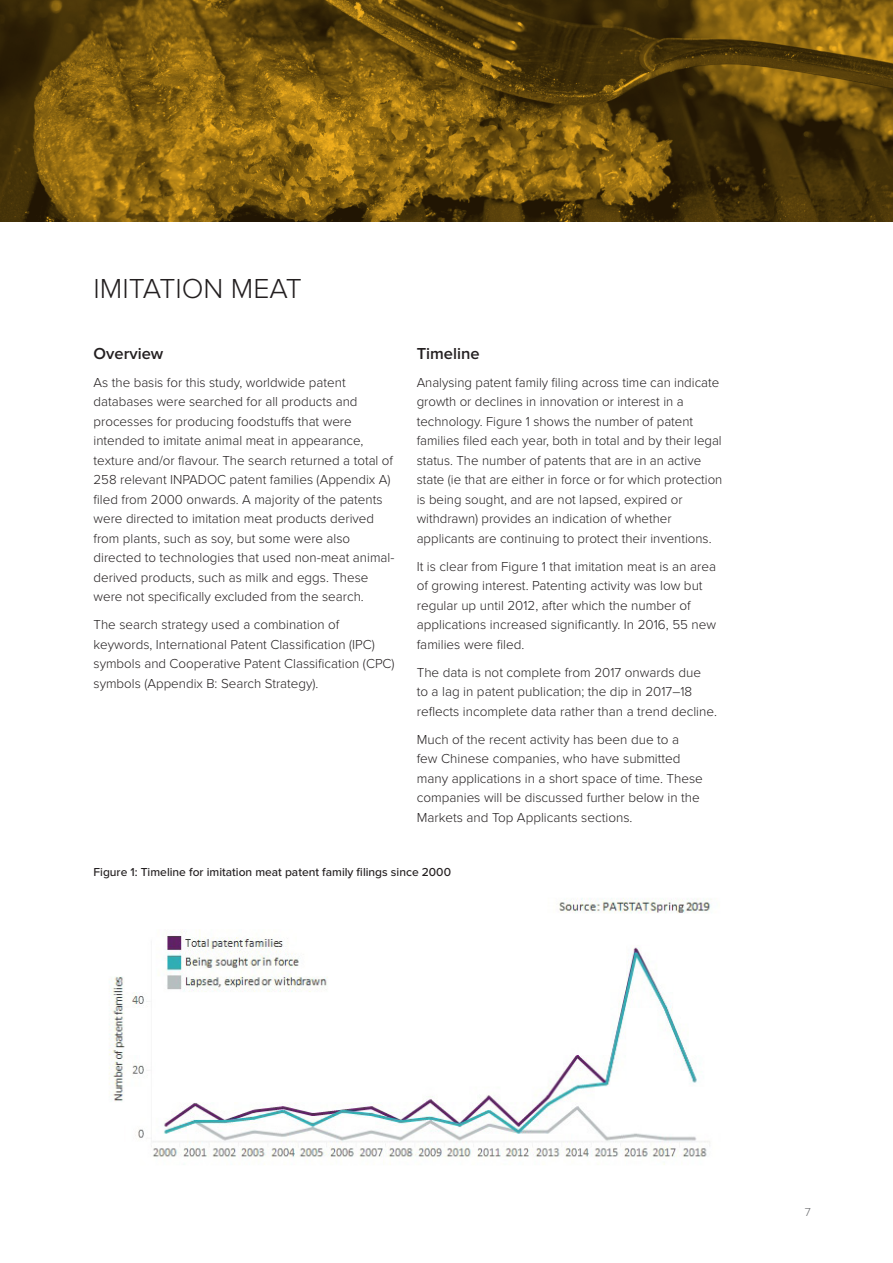
<style>
.page{position:relative;width:893px;height:1263px;background:#fff}
.page>*{position:absolute;margin:0;border:0;box-sizing:border-box;transform-origin:0 0}
._2019_Chapter_headin{font:300 28.5px "Proxima Nova A";color:#231f20}
.Heading_2{font:600 16.5px "Proxima Nova";color:#231f20}
._2019_Body_copy{font:300 13.5px/19.5px "Proxima Nova";color:#231f20}
._2019_Table_and_Figu{font:500 12px "Proxima Nova";color:#231f20}
.t1{font:300 12px "Proxima Nova";color:#6c6d70}
</style>
<div class="page">
<img style="left:109px;top:898px;width:603px;height:267px">
<img style="left:0;top:0;width:893px;height:221px">
<p class="_2019_Chapter_headin" style="left:94px;top:272px;width:210px">IMITATION MEAT</p>
<p class="Heading_2" style="left:94px;top:344px;width:71px">Overview</p>
<p class="_2019_Body_copy" style="left:94px;top:373px;width:302px">As the basis for this study, worldwide patent databases were searched for all products and processes for producing foodstuffs that were intended to imitate animal meat in appearance, texture and/or flavour. The search returned a total of 258 relevant INPADOC patent families (Appendix A) filed from 2000 onwards. A majority of the patents were directed to imitation meat products derived from plants, such as soy, but some were also directed to technologies that used non-meat animal&shy;derived products, such as milk and eggs. These were not specifically excluded from the search.</p>
<p class="_2019_Body_copy" style="left:94px;top:615px;width:303px">The search strategy used a combination of keywords, International Patent Classification (IPC) symbols and Cooperative Patent Classification (CPC) symbols (Appendix B: Search Strategy).</p>
<p class="Heading_2" style="left:417px;top:344px;width:64px">Timeline</p>
<p class="_2019_Body_copy" style="left:417px;top:373px;width:307px">Analysing patent family filing across time can indicate growth or declines in innovation or interest in a technology. Figure 1 shows the number of patent families filed each year, both in total and by their legal status. The number of patents that are in an active state (ie that are either in force or for which protection is being sought, and are not lapsed, expired or withdrawn) provides an indication of whether applicants are continuing to protect their inventions.</p>
<p class="_2019_Body_copy" style="left:417px;top:557px;width:301px">It is clear from Figure 1 that imitation meat is an area of growing interest. Patenting activity was low but regular up until 2012, after which the number of applications increased significantly. In 2016, 55 new families were filed.</p>
<p class="_2019_Body_copy" style="left:417px;top:663px;width:302px">The data is not complete from 2017 onwards due<br>to a lag in patent publication; the dip in 2017–18 reflects incomplete data rather than a trend decline.</p>
<p class="_2019_Body_copy" style="left:417px;top:730px;width:288px">Much of the recent activity has been due to a few Chinese companies, who have submitted many applications in a short space of time. These companies will be discussed further below in the Markets and Top Applicants sections.</p>
<p class="_2019_Table_and_Figu" style="left:94px;top:865px;width:359px">Figure 1: Timeline for imitation meat patent family filings since 2000</p>
<p class="t1" style="left:805px;top:1205px;width:8px">7</p>
</div>
